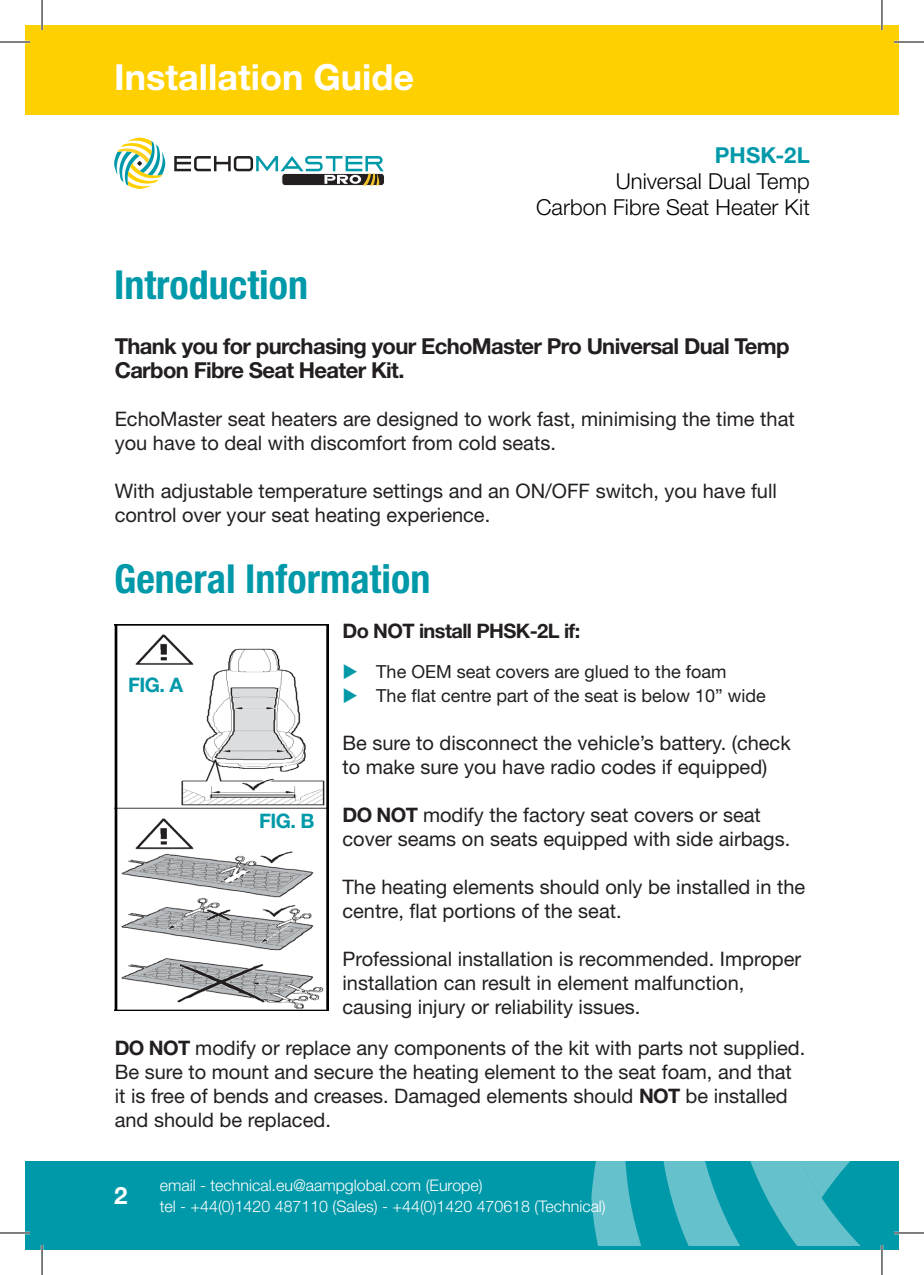
<style>
.page{position:relative;width:924px;height:1275px;background:#fff}
.page>*{position:absolute;margin:0;border:0;box-sizing:border-box;transform-origin:0 0}
.t1{font:700 condensed 40px "Helvetica Neue LT Std";color:#0099a9}
.t2{font:700 36px "Helvetica Neue LT Std";color:#fff}
.t3{font:700 24px "Helvetica Neue LT Std";color:#fff}
.t4{font:700 22px/24px "Helvetica Neue LT Std";letter-spacing:-.03em;color:#231f20}
.t5{font:300 22px/26.4px "Helvetica Neue LT Std";letter-spacing:.005em;color:#000;text-align:right}
.t6{font:700 22px "Helvetica Neue LT Std";letter-spacing:.01em;color:#0099a9}
.t7{font:20px/24px "Helvetica Neue LT Std";color:#231f20}
.t8{font:700 20px "Helvetica Neue LT Std";letter-spacing:-.03em;color:#231f20}
.t9{font:700 20px "Helvetica Neue LT Std";letter-spacing:-.03em;color:#0099a9}
.t10{font:18px "Helvetica Neue LT Std";color:#231f20}
.t11{font:300 16px/21.6px "Helvetica Neue LT Std";color:#fff}
.s1{color:#0099a9}
.s2{font-weight:700}
</style>
<div class="page">
<div style="left:860px;top:1161px;width:38px;height:89px;background:#0099a9"></div>
<div style="left:25px;top:1161px;width:856px;height:89px;background:#0099a9"></div>
<div style="left:25px;top:25px;width:873px;height:89px;background:#ffd000"></div>
<svg style="left:114px;top:138px;width:51px;height:51px"></svg>
<svg style="left:281px;top:173px;width:103px;height:13px"></svg>
<svg style="left:174px;top:156px;width:209px;height:29px"></svg>
<svg style="left:591px;top:1161px;width:307px;height:84px"></svg>
<img style="left:114px;top:624px;width:214px;height:387px">
<hr style="left:0;top:41px;width:30px;height:2px;background:#fff">
<hr style="left:893px;top:41px;width:30px;height:2px;background:#fff">
<hr style="left:0;top:1231px;width:30px;height:3px;background:#fff">
<hr style="left:893px;top:1231px;width:30px;height:3px;background:#fff">
<hr style="left:41px;top:0;width:2px;height:30px;background:#fff">
<hr style="left:41px;top:1245px;width:2px;height:30px;background:#fff">
<hr style="left:880px;top:0;width:2px;height:30px;background:#fff">
<hr style="left:880px;top:1245px;width:2px;height:30px;background:#fff">
<hr style="left:0;top:42px;width:30px;height:1px;background:#000">
<hr style="left:893px;top:42px;width:30px;height:1px;background:#000">
<hr style="left:0;top:1232px;width:30px;height:1px;background:#000">
<hr style="left:893px;top:1232px;width:30px;height:1px;background:#000">
<hr style="left:42px;top:0;width:1px;height:30px;background:#000">
<hr style="left:42px;top:1245px;width:1px;height:30px;background:#000">
<hr style="left:881px;top:0;width:1px;height:30px;background:#000">
<hr style="left:881px;top:1245px;width:1px;height:30px;background:#000">
<h2 class="t2" style="left:114px;top:55px;width:301px">Installation Guide</h2>
<p class="t6" style="left:714px;top:141px;width:96px">PHSK-2L</p>
<p class="t5" style="left:536px;top:168px;width:275px">Universal Dual Temp<br>Carbon Fibre Seat Heater Kit</p>
<p class="t1" style="left:114px;top:261px;width:195px">Introduction</p>
<p class="t4" style="left:115px;top:334px;width:676px">Thank you for purchasing your EchoMaster Pro Universal Dual Temp<br>Carbon Fibre Seat Heater Kit.</p>
<p class="t7" style="left:115px;top:407px;width:681px">EchoMaster seat heaters are designed to work fast, minimising the time that you have to deal with discomfort from cold seats.</p>
<p class="t7" style="left:115px;top:479px;width:663px">With adjustable temperature settings and an ON/OFF switch, you have full control over your seat heating experience.</p>
<p class="t1" style="left:114px;top:555px;width:317px">General Information</p>
<p class="t9" style="left:128px;top:672px;width:56px">FIG. A</p>
<p class="t9" style="left:259px;top:808px;width:57px">FIG. B</p>
<p class="t8" style="left:342px;top:618px;width:239px">Do NOT install PHSK-2L if:</p>
<p class="t10" style="left:342px;top:660px;width:385px"><span class="s1">◆</span> The OEM seat covers are glued to the foam</p>
<p class="t10" style="left:342px;top:684px;width:424px"><span class="s1">◆</span> The flat centre part of the seat is below 10” wide</p>
<p class="t7" style="left:342px;top:730px;width:449px">Be sure to disconnect the vehicle’s battery. (check to make sure you have radio codes if equipped)</p>
<p class="t7" style="left:342px;top:802px;width:419px"><span class="s2">DO NOT</span> modify the factory seat covers or seat</p>
<p class="t7" style="left:342px;top:826px;width:449px">cover seams on seats equipped with side airbags.</p>
<p class="t7" style="left:342px;top:874px;width:464px">The heating elements should only be installed in the centre, flat portions of the seat.</p>
<p class="t7" style="left:342px;top:946px;width:460px">Professional installation is recommended. Improper installation can result in element malfunction,</p>
<p class="t7" style="left:342px;top:994px;width:299px">causing injury or reliability issues.</p>
<p class="t7" style="left:115px;top:1035px;width:691px"><span class="s2">DO NOT</span> modify or replace any components of the kit with parts not supplied.</p>
<p class="t7" style="left:115px;top:1059px;width:678px">Be sure to mount and secure the heating element to the seat foam, and that it is free of bends and creases. Damaged elements should <span class="s2">NOT</span> be installed and should be replaced.</p>
<p class="t3" style="left:114px;top:1180px;width:15px">2</p>
<p class="t11" style="left:160px;top:1173px;width:447px">email - technical.eu@aampglobal.com (Europe)<br>tel - +44(0)1420 487110 (Sales) - +44(0)1420 470618 (Technical)</p>
</div>
